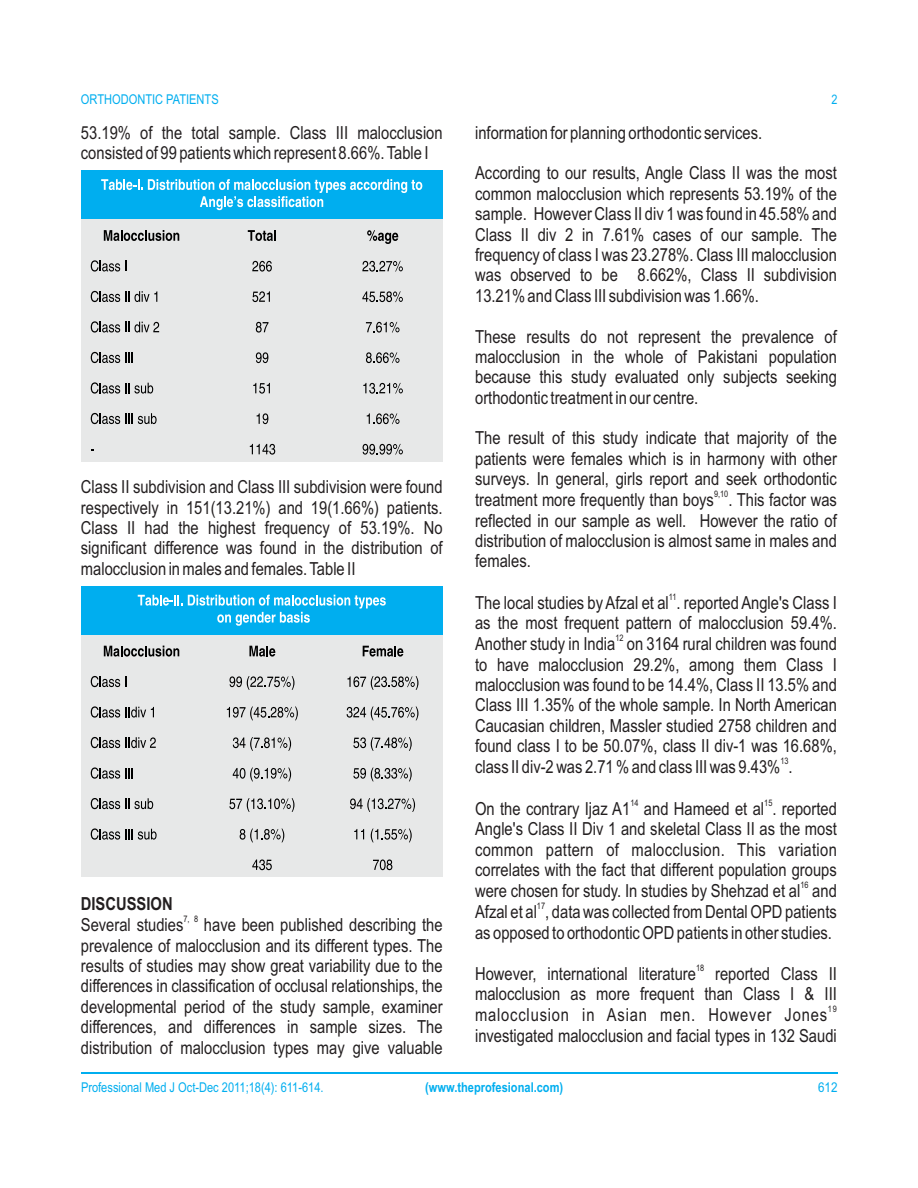
<style>
.page{position:relative;width:918px;height:1188px;background:#fff}
.page>*{position:absolute;margin:0;border:0;box-sizing:border-box;transform-origin:0 0}
.t1{font:18px/20.4px "Arial Narrow";color:#231f20;text-align:justify}
.t2{font:18px "Arial Narrow";letter-spacing:.045em;color:#231f20}
.t3{font:700 18px "Arial Narrow";color:#231f20}
.t4{font:13.5px "Arial Narrow";color:#00aeef}
.t5{font:700 13.5px "Arial Narrow";color:#00aeef}
.t6{font:13.5px "Arial Narrow";color:#00aeef;scale:1.04 1}
.t7{font:13.2px "Arial Narrow";color:#00aeef}
.t8{font:9px "Arial Narrow";color:#231f20}
</style>
<div class="page">
<hr style="left:81px;top:1072px;width:756px;height:2px;background:#00aeef">
<div style="left:81px;top:219px;width:362px;height:243px;background:#e7e8e8"></div>
<div style="left:81px;top:170px;width:362px;height:49px;background:#00aeef"></div>
<svg style="left:101px;top:179px;width:321px;height:31px"></svg>
<svg style="left:104px;top:230px;width:75px;height:11px"></svg>
<svg style="left:248px;top:230px;width:28px;height:11px"></svg>
<svg style="left:367px;top:230px;width:31px;height:14px"></svg>
<svg style="left:91px;top:260px;width:35px;height:12px"></svg>
<svg style="left:252px;top:261px;width:20px;height:11px"></svg>
<svg style="left:362px;top:261px;width:41px;height:11px"></svg>
<svg style="left:91px;top:291px;width:66px;height:11px"></svg>
<svg style="left:252px;top:291px;width:18px;height:11px"></svg>
<svg style="left:362px;top:291px;width:41px;height:11px"></svg>
<svg style="left:91px;top:321px;width:68px;height:12px"></svg>
<svg style="left:256px;top:322px;width:13px;height:11px"></svg>
<svg style="left:366px;top:322px;width:34px;height:11px"></svg>
<svg style="left:91px;top:352px;width:42px;height:11px"></svg>
<svg style="left:256px;top:352px;width:12px;height:11px"></svg>
<svg style="left:366px;top:352px;width:34px;height:11px"></svg>
<svg style="left:91px;top:382px;width:62px;height:12px"></svg>
<svg style="left:253px;top:383px;width:17px;height:11px"></svg>
<svg style="left:363px;top:383px;width:40px;height:11px"></svg>
<svg style="left:91px;top:413px;width:66px;height:11px"></svg>
<svg style="left:257px;top:413px;width:11px;height:11px"></svg>
<svg style="left:367px;top:413px;width:33px;height:11px"></svg>
<svg style="left:250px;top:444px;width:25px;height:11px"></svg>
<svg style="left:363px;top:444px;width:40px;height:11px"></svg>
<div style="left:81px;top:635px;width:362px;height:242px;background:#e7e8e8"></div>
<div style="left:81px;top:586px;width:362px;height:49px;background:#00aeef"></div>
<svg style="left:138px;top:595px;width:248px;height:31px"></svg>
<svg style="left:104px;top:646px;width:75px;height:11px"></svg>
<svg style="left:249px;top:646px;width:26px;height:11px"></svg>
<svg style="left:363px;top:646px;width:40px;height:11px"></svg>
<svg style="left:91px;top:676px;width:35px;height:11px"></svg>
<svg style="left:230px;top:676px;width:64px;height:14px"></svg>
<svg style="left:347px;top:676px;width:71px;height:14px"></svg>
<svg style="left:91px;top:706px;width:63px;height:12px"></svg>
<svg style="left:227px;top:706px;width:71px;height:14px"></svg>
<svg style="left:347px;top:706px;width:71px;height:14px"></svg>
<svg style="left:91px;top:737px;width:65px;height:11px"></svg>
<svg style="left:233px;top:737px;width:58px;height:14px"></svg>
<svg style="left:353px;top:737px;width:59px;height:14px"></svg>
<svg style="left:91px;top:767px;width:42px;height:12px"></svg>
<svg style="left:233px;top:768px;width:58px;height:13px"></svg>
<svg style="left:353px;top:768px;width:59px;height:13px"></svg>
<svg style="left:91px;top:798px;width:62px;height:11px"></svg>
<svg style="left:229px;top:798px;width:65px;height:14px"></svg>
<svg style="left:350px;top:798px;width:65px;height:14px"></svg>
<svg style="left:91px;top:828px;width:66px;height:12px"></svg>
<svg style="left:240px;top:829px;width:44px;height:13px"></svg>
<svg style="left:354px;top:829px;width:10px;height:10px"></svg>
<svg style="left:371px;top:829px;width:41px;height:13px"></svg>
<svg style="left:252px;top:859px;width:20px;height:11px"></svg>
<svg style="left:373px;top:859px;width:19px;height:11px"></svg>
<p class="t4" style="left:81px;top:94px;width:139px">ORTHODONTIC PATIENTS</p>
<p class="t7" style="left:832px;top:94px;width:8px">2</p>
<p class="t1" style="left:81px;top:124px;width:363px">53.19% of the total sample. Class III malocclusion</p>
<p class="t1" style="left:475px;top:124px;width:289px">information for planning orthodontic services.</p>
<p class="t1" style="left:81px;top:144px;width:349px">consisted of 99 patients which represent 8.66%. Table I</p>
<p class="t1" style="left:475px;top:165px;width:363px">According to our results, Angle Class II was the most common malocclusion which represents 53.19% of the sample. However Class II div 1 was found in 45.58% and Class II div 2 in 7.61% cases of our sample. The frequency of class I was 23.278%. Class III malocclusion was observed to be 8.662%, Class II subdivision 13.21% and Class III subdivision was 1.66%.</p>
<p class="t1" style="left:475px;top:328px;width:363px">These results do not represent the prevalence of malocclusion in the whole of Pakistani population because this study evaluated only subjects seeking orthodontic treatment in our centre.</p>
<p class="t1" style="left:475px;top:430px;width:363px">The result of this study indicate that majority of the patients were females which is in harmony with other surveys. In general, girls report and seek orthodontic</p>
<p class="t1" style="left:81px;top:478px;width:363px">Class II subdivision and Class III subdivision were found</p>
<p class="t8" style="left:714px;top:491px;width:16px">9,10</p>
<p class="t1" style="left:475px;top:491px;width:363px">treatment more frequently than boys . This factor was</p>
<p class="t1" style="left:81px;top:499px;width:363px">respectively in 151(13.21%) and 19(1.66%) patients.</p>
<p class="t1" style="left:475px;top:512px;width:363px">reflected in our sample as well. However the ratio of</p>
<p class="t1" style="left:81px;top:519px;width:363px">Class II had the highest frequency of 53.19%. No</p>
<p class="t1" style="left:475px;top:532px;width:363px">distribution of malocclusion is almost same in males and</p>
<p class="t1" style="left:81px;top:540px;width:363px">significant difference was found in the distribution of</p>
<p class="t1" style="left:475px;top:553px;width:57px">females.</p>
<p class="t1" style="left:81px;top:560px;width:276px">malocclusion in males and females. Table II</p>
<p class="t8" style="left:669px;top:593px;width:9px">11</p>
<p class="t1" style="left:475px;top:594px;width:363px">The local studies by Afzal et al . reported Angle's Class I as the most frequent pattern of malocclusion 59.4%.</p>
<p class="t8" style="left:615px;top:635px;width:10px">12</p>
<p class="t1" style="left:475px;top:635px;width:363px">Another study in India on 3164 rural children was found to have malocclusion 29.2%, among them Class I malocclusion was found to be 14.4%, Class II 13.5% and Class III 1.35% of the whole sample. In North American Caucasian children, Massler studied 2758 children and found class I to be 50.07%, class II div-1 was 16.68%,</p>
<p class="t8" style="left:780px;top:758px;width:10px">13</p>
<p class="t1" style="left:475px;top:758px;width:319px">class II div-2 was 2.71 % and class III was 9.43% .</p>
<p class="t8" style="left:630px;top:799px;width:10px">14</p>
<p class="t8" style="left:764px;top:799px;width:10px">15</p>
<p class="t1" style="left:475px;top:800px;width:363px">On the contrary Ijaz A1 and Hameed et al . reported Angle's Class II Div 1 and skeletal Class II as the most common pattern of malocclusion. This variation correlates with the fact that different population groups</p>
<p class="t8" style="left:800px;top:881px;width:10px">16</p>
<p class="t1" style="left:475px;top:882px;width:363px">were chosen for study. In studies by Shehzad et al and</p>
<p class="t3" style="left:81px;top:897px;width:93px">DISCUSSION</p>
<p class="t8" style="left:537px;top:903px;width:10px">17</p>
<p class="t1" style="left:475px;top:903px;width:363px">Afzal et al , data was collected from Dental OPD patients</p>
<p class="t8" style="left:183px;top:916px;width:16px">7, 8</p>
<p class="t1" style="left:81px;top:916px;width:363px">Several studies have been published describing the</p>
<p class="t1" style="left:475px;top:924px;width:358px">as opposed to orthodontic OPD patients in other studies.</p>
<p class="t1" style="left:81px;top:937px;width:363px">prevalence of malocclusion and its different types. The results of studies may show great variability due to the</p>
<p class="t8" style="left:696px;top:964px;width:10px">18</p>
<p class="t1" style="left:475px;top:965px;width:363px">However, international literature reported Class II</p>
<p class="t1" style="left:81px;top:978px;width:363px">differences in classification of occlusal relationships, the</p>
<p class="t1" style="left:475px;top:985px;width:363px">malocclusion as more frequent than Class I &amp; III</p>
<p class="t1" style="left:81px;top:998px;width:363px">developmental period of the study sample, examiner</p>
<p class="t8" style="left:828px;top:1006px;width:11px">19</p>
<p class="t2" style="left:475px;top:1008px;width:353px">malocclusion in Asian men. However Jones</p>
<p class="t1" style="left:81px;top:1018px;width:363px">differences, and differences in sample sizes. The</p>
<p class="t1" style="left:475px;top:1027px;width:363px">investigated malocclusion and facial types in 132 Saudi</p>
<p class="t1" style="left:81px;top:1039px;width:363px">distribution of malocclusion types may give valuable</p>
<p class="t4" style="left:81px;top:1082px;width:244px">Professional Med J Oct-Dec 2011;18(4): 611-614.</p>
<p class="t5" style="left:425px;top:1082px;width:140px">(www.theprofesional.com)</p>
<p class="t6" style="left:818px;top:1082px;width:20px">612</p>
</div>
